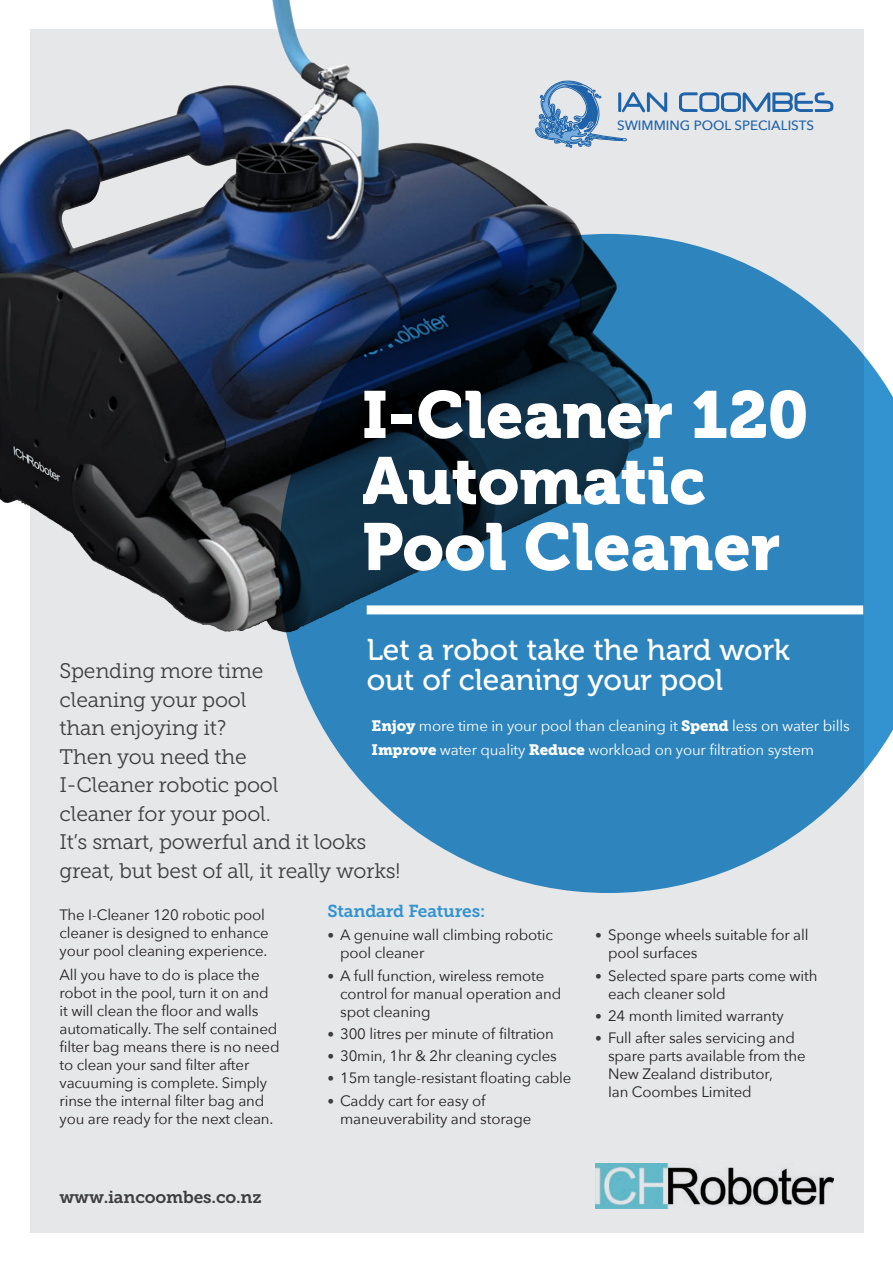
<style>
.page{position:relative;width:893px;height:1263px;background:#fff}
.page>*{position:absolute;margin:0;border:0;box-sizing:border-box;transform-origin:0 0}
.t1{font:66px/66px "Museo 900";color:#fff}
.t2{font:30px/30px "Museo 500";color:#fff}
.t3{font:21px/28.5px "Museo Slab 300";letter-spacing:-.01em;color:#3e3e3f}
.t4{font:17.25px "Museo Slab 700";letter-spacing:-.01em;color:#3e3e3f}
.t5{font:17.25px "Museo Slab 700";letter-spacing:-.01em;color:#3393d0}
.t6{font:15px/18px "Avenir Next";letter-spacing:-.01em;color:#231f20}
.t7{font:15px/24.3px "Avenir Next";letter-spacing:-.01em;color:#fff}
.t8{font:500 13.5px "Avenir Next";color:#1e63a9}
.s1{font-family:"Museo Slab 900"}
.s2{font-size:13.5px;color:#3e3e3f}
</style>
<div class="page">
<div style="left:30px;top:30px;width:833px;height:1203px;background:#e6e7e9"></div>
<img style="left:0;top:0;width:689px;height:632px">
<svg style="left:279px;top:234px;width:614px;height:659px;fill:#2e85be"></svg>
<img style="left:595px;top:1163px;width:238px;height:46px">
<div style="left:367px;top:605px;width:496px;height:9px;background:#fff"></div>
<svg style="left:535px;top:81px;width:298px;height:67px"></svg>
<p class="t8" style="left:617px;top:113px;width:198px">SWIMMING POOL SPECIALISTS</p>
<h1 class="t1" style="left:362px;top:382px;width:448px">I-Cleaner 120<br>Automatic<br>Pool Cleaner</h1>
<h2 class="t2" style="left:367px;top:635px;width:424px">Let a robot take the hard work out of cleaning your pool</h2>
<p class="t7" style="left:372px;top:713px;width:480px"><span class="s1">Enjoy</span> more time in your pool than cleaning it <span class="s1">Spend</span> less on water bills<br><span class="s1">Improve</span> water quality <span class="s1">Reduce</span> workload on your filtration system</p>
<h3 class="t3" style="left:60px;top:657px;width:342px">Spending more time<br>cleaning your pool<br>than enjoying it?<br>Then you need the<br>I-Cleaner robotic pool<br>cleaner for your pool.<br>It’s smart, powerful and it looks great, but best of all, it really works!</h3>
<p class="t5" style="left:327px;top:902px;width:159px">Standard Features:</p>
<p class="t6" style="left:60px;top:905px;width:211px">The I-Cleaner 120 robotic pool cleaner is designed to enhance your pool cleaning experience.</p>
<p class="t6" style="left:60px;top:965px;width:222px">All you have to do is place the robot in the pool, turn it on and it will clean the floor and walls automatically. The self contained filter bag means there is no need to clean your sand filter after vacuuming is complete. Simply rinse the internal filter bag and you are ready for the next clean.</p>
<p class="t6" style="left:608px;top:925px;width:202px;text-indent:-13px"><span class="s2">•</span> Sponge wheels suitable for all pool surfaces</p>
<p class="t6" style="left:608px;top:966px;width:211px;text-indent:-13px"><span class="s2">•</span> Selected spare parts come with each cleaner sold</p>
<p class="t6" style="left:595px;top:1006px;width:190px"><span class="s2">•</span> 24 month limited warranty</p>
<p class="t6" style="left:608px;top:1028px;width:199px;text-indent:-13px"><span class="s2">•</span> Full after sales servicing and spare parts available from the<br>New Zealand distributor,<br>Ian Coombes Limited</p>
<p class="t6" style="left:340px;top:925px;width:214px;text-indent:-13px"><span class="s2">•</span> A genuine wall climbing robotic pool cleaner</p>
<p class="t6" style="left:340px;top:966px;width:223px;text-indent:-13px"><span class="s2">•</span> A full function, wireless remote control for manual operation and spot cleaning</p>
<p class="t6" style="left:327px;top:1024px;width:228px"><span class="s2">•</span> 300 litres per minute of filtration</p>
<p class="t6" style="left:327px;top:1046px;width:231px"><span class="s2">•</span> 30min, 1hr &amp; 2hr cleaning cycles</p>
<p class="t6" style="left:327px;top:1068px;width:246px"><span class="s2">•</span> 15m tangle-resistant floating cable</p>
<p class="t6" style="left:340px;top:1091px;width:193px;text-indent:-13px"><span class="s2">•</span> Caddy cart for easy of maneuverability and storage</p>
<p class="t4" style="left:60px;top:1188px;width:204px">www.iancoombes.co.nz</p>
</div>
